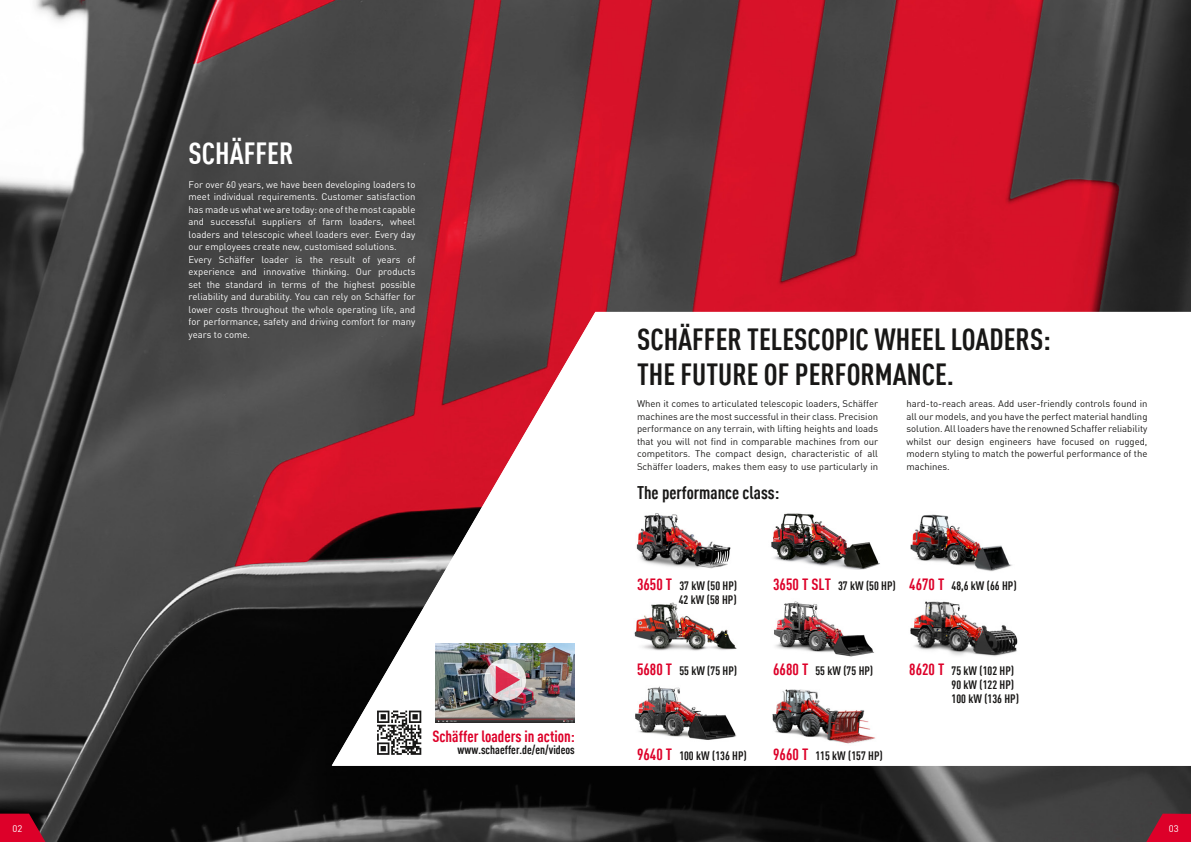
<style>
.page{position:relative;width:1191px;height:842px;background:#fff}
.page>*{position:absolute;margin:0;border:0;box-sizing:border-box;transform-origin:0 0}
.t1{font:700 condensed 30px/34.5px "DIN Offc Pro";color:#181716}
.t2{font:700 condensed 30px "DIN Offc Pro";color:#fff}
.t3{font:700 condensed 18px "DIN Offc Pro";color:#181716}
.t4{font:700 condensed 16px "DIN Offc Pro";color:#dd0029}
.t5{font:700 condensed 12px/14px "DIN Offc Pro";color:#181716}
.t6{font:9.5px/12.5px "DIN Offc Pro";color:#181716;text-align:justify}
.t7{font:9.5px/12.5px "DIN Offc Pro";color:#fff}
.s1{font-size:16px;color:#dd0029}
</style>
<div class="page">
<img style="left:0;top:0;width:1191px;height:842px">
<svg style="left:1146px;top:814px;width:45px;height:28px"></svg>
<svg style="left:0;top:814px;width:45px;height:28px"></svg>
<svg style="left:332px;top:312px;width:859px;height:453px"></svg>
<img style="left:631px;top:508px;width:100px;height:61px">
<img style="left:768px;top:508px;width:115px;height:62px">
<img style="left:904px;top:505px;width:110px;height:73px">
<img style="left:768px;top:682px;width:110px;height:66px">
<img style="left:626px;top:683px;width:117px;height:64px">
<img style="left:630px;top:598px;width:110px;height:54px">
<img style="left:771px;top:598px;width:104px;height:62px">
<img style="left:908px;top:600px;width:113px;height:57px">
<svg style="left:375px;top:709px;width:48px;height:48px"></svg>
<svg style="left:377px;top:710px;width:44px;height:45px"></svg>
<img style="left:435px;top:644px;width:140px;height:78px">
<svg style="left:484px;top:659px;width:42px;height:42px"></svg>
<svg style="left:496px;top:666px;width:24px;height:28px"></svg>
<h1 class="t2" style="left:189px;top:131px;width:106px">SCHÄFFER</h1>
<p class="t7" style="left:189px;top:177px;width:228px">For over 60 years, we have been developing loaders to meet individual requirements. Customer satisfaction has made us what we are today: one of the most capable and successful suppliers of farm loaders, wheel loaders and telescopic wheel loaders ever. Every day our employees create new, customised solutions.<br>Every Schäffer loader is the result of years of experience and innovative thinking. Our products set the standard in terms of the highest possible reliability and durability. You can rely on Schäffer for lower costs throughout the whole operating life, and for performance, safety and driving comfort for many years to come.</p>
<h3 class="t4" style="left:432px;top:724px;width:144px">Schäffer loaders in action:</h3>
<p class="t5" style="left:457px;top:742px;width:119px">www.schaeffer.de/en/videos</p>
<h1 class="t1" style="left:637px;top:320px;width:415px">SCHÄFFER TELESCOPIC WHEEL LOADERS:<br>THE FUTURE OF PERFORMANCE.</h1>
<p class="t6" style="left:637px;top:397px;width:242px">When it comes to articulated telescopic loaders, Schäffer machines are the most successful in their class. Precision performance on any terrain, with lifting heights and loads that you will not find in comparable machines from our competitors. The compact design, characteristic of all Schäffer loaders, makes them easy to use particularly in</p>
<p class="t6" style="left:906px;top:397px;width:242px">hard-to-reach areas. Add user-friendly controls found in all our models, and you have the perfect material handling solution. All loaders have the renowned Schaffer reliability whilst our design engineers have focused on rugged, modern styling to match the powerful performance of the machines.</p>
<h2 class="t3" style="left:637px;top:480px;width:144px">The performance class:</h2>
<p class="t5" style="left:637px;top:578px;width:101px"><span class="s1">3650 T</span> 37 kW (50 HP)</p>
<p class="t5" style="left:773px;top:578px;width:245px"><span class="s1">3650 T SLT</span> 37 kW (50 HP) <span class="s1">4670 T</span> 48,6 kW (66 HP)</p>
<p class="t5" style="left:679px;top:592px;width:59px">42 kW (58 HP)</p>
<p class="t5" style="left:637px;top:663px;width:101px"><span class="s1">5680 T</span> 55 kW (75 HP)</p>
<p class="t5" style="left:773px;top:663px;width:101px"><span class="s1">6680 T</span> 55 kW (75 HP)</p>
<p class="t5" style="left:951px;top:663px;width:69px;text-indent:-42px"><span class="s1">8620 T</span> 75 kW (102 HP)<br>90 kW (122 HP)<br>100 kW (136 HP)</p>
<p class="t5" style="left:637px;top:748px;width:111px"><span class="s1">9640 T</span> 100 kW (136 HP)</p>
<p class="t5" style="left:773px;top:748px;width:111px"><span class="s1">9660 T</span> 115 kW (157 HP)</p>
<p class="t7" style="left:13px;top:822px;width:11px">02</p>
<p class="t7" style="left:1168px;top:822px;width:11px">03</p>
</div>
